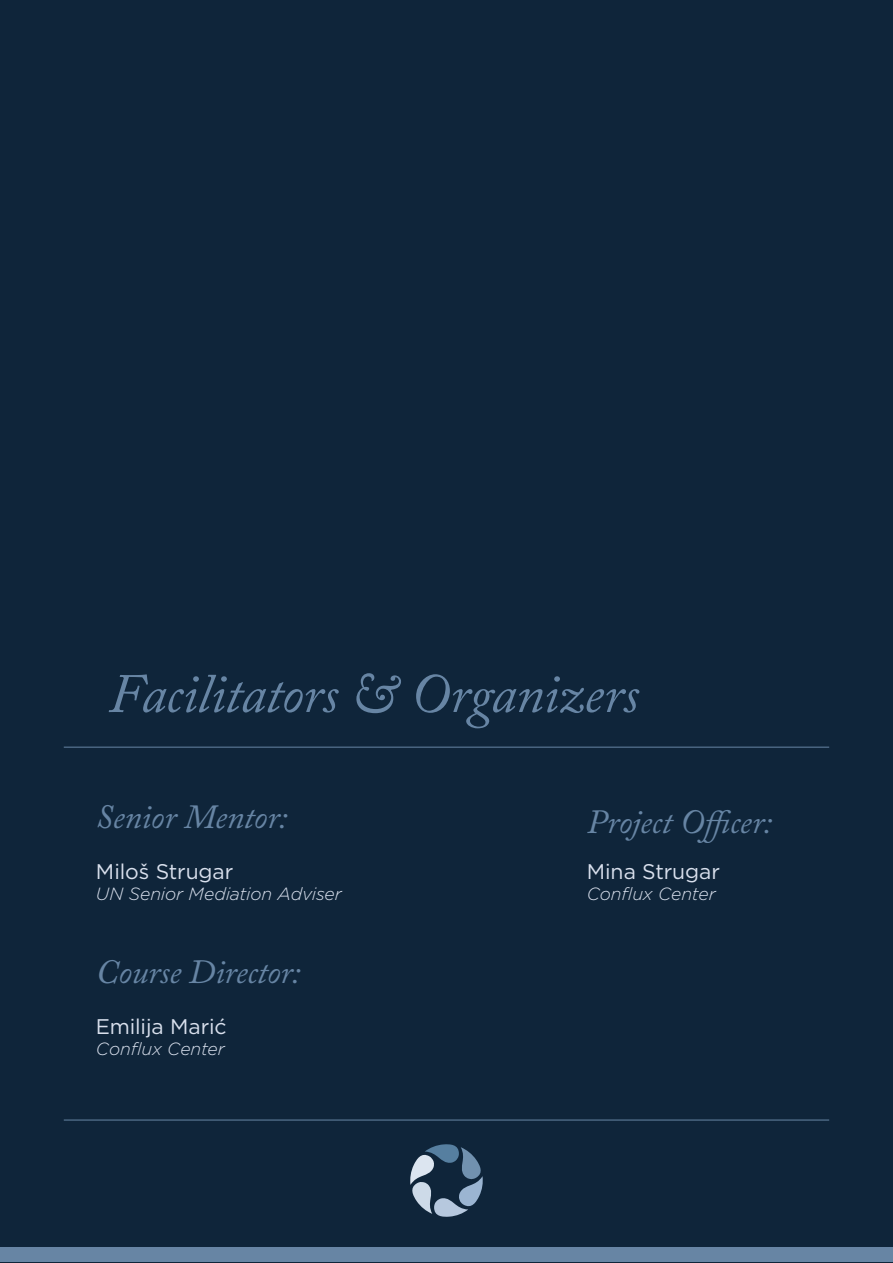
<style>
.page{position:relative;width:893px;height:1263px;background:#0f253a}
.page>*{position:absolute;margin:0;border:0;box-sizing:border-box;transform-origin:0 0}
.t1{font:italic 55.05px "Adobe Caslon Pro";letter-spacing:-.01em;color:#6785a4}
.t2{font:italic 33.75px "Adobe Caslon Pro";letter-spacing:-.005em;color:#6785a4}
.t3{font:21.15px "Gotham";letter-spacing:-.005em;color:#d9e0ed}
.t4{font:italic 300 17.7px "Gotham";letter-spacing:-.005em;color:#d9e0ed}
</style>
<div class="page">
<div style="left:0;top:1247px;width:893px;height:14px;background:#6785a4"></div>
<hr style="left:64px;top:747px;width:765px;height:1px;background:#6785a4">
<hr style="left:64px;top:1120px;width:765px;height:1px;background:#6785a4">
<svg style="left:410px;top:1144px;width:73px;height:73px"></svg>
<p class="t1" style="left:108px;top:661px;width:532px">Facilitators &amp; Organizers</p>
<p class="t2" style="left:96px;top:797px;width:193px">Senior Mentor:</p>
<p class="t3" style="left:96px;top:858px;width:139px">Miloš Strugar</p>
<p class="t4" style="left:96px;top:883px;width:247px">UN Senior Mediation Adviser</p>
<p class="t2" style="left:96px;top:951px;width:206px">Course Director:</p>
<p class="t3" style="left:96px;top:1013px;width:132px">Emilija Marić</p>
<p class="t4" style="left:96px;top:1037px;width:130px">Conflux Center</p>
<p class="t2" style="left:587px;top:801px;width:187px">Project Officer:</p>
<p class="t3" style="left:587px;top:858px;width:135px">Mina Strugar</p>
<p class="t4" style="left:587px;top:883px;width:130px">Conflux Center</p>
</div>
